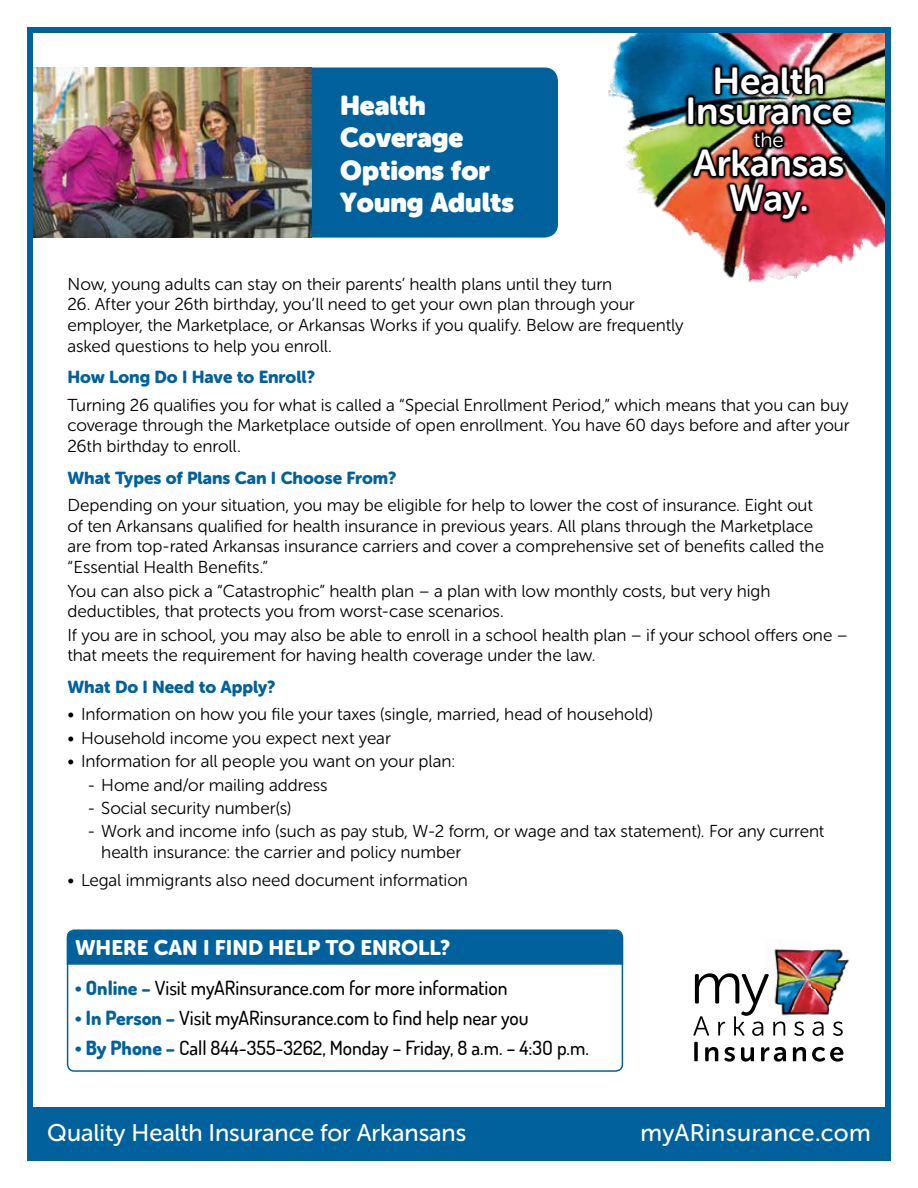
<style>
.page{position:relative;width:918px;height:1188px;background:#fff}
.page>*{position:absolute;margin:0;border:0;box-sizing:border-box;transform-origin:0 0}
.t1{font:37.35px/30.2px "Museo Sans Rounded 700";letter-spacing:-.005em;color:#fff;text-align:center}
.t2{font:27px/32.4px "Museo Sans W01 Rounded 1000";color:#fff}
.t3{font:24px "Museo Sans Rounded 500";color:#fff}
.t4{font:24px "Museo Sans Rounded 500";letter-spacing:.02em;color:#fff}
.t5{font:21px "Museo Sans Rounded 900";letter-spacing:.005em;color:#fff}
.t6{font:20.7px "Museo Sans Rounded 300";color:#fff}
.t7{font:500 19.5px "Dosis";color:#000}
.t8{font:17.25px/20.7px "Museo Sans Rounded 300";letter-spacing:-.005em;color:#000}
.t9{font:17.25px "Museo Sans Rounded 900";letter-spacing:-.005em;color:#01619c}
.s1{font-weight:800;color:#01619c}
</style>
<div class="page">
<img style="left:34px;top:68px;width:278px;height:170px">
<div style="left:312px;top:68px;width:246px;height:170px;background:#01619c"></div>
<div style="left:66px;top:930px;width:558px;height:35px;background:#01619c"></div>
<div style="left:67px;top:929px;width:556px;height:143px;border:2px solid #01619c;border-radius:7px"></div>
<img style="left:766px;top:939px;width:84px;height:77px">
<svg style="left:694px;top:1042px;width:4px;height:19px"></svg>
<svg style="left:705px;top:1047px;width:13px;height:14px"></svg>
<svg style="left:724px;top:1047px;width:11px;height:15px"></svg>
<svg style="left:741px;top:1047px;width:13px;height:15px"></svg>
<svg style="left:761px;top:1047px;width:25px;height:15px"></svg>
<svg style="left:793px;top:1047px;width:13px;height:14px"></svg>
<svg style="left:812px;top:1047px;width:31px;height:15px"></svg>
<svg style="left:693px;top:973px;width:92px;height:63px"></svg>
<svg style="left:794px;top:1021px;width:10px;height:15px"></svg>
<svg style="left:813px;top:1021px;width:11px;height:15px"></svg>
<svg style="left:833px;top:1021px;width:10px;height:15px"></svg>
<div style="left:27px;top:1107px;width:864px;height:54px;background:#01619c"></div>
<img style="left:608px;top:34px;width:276px;height:249px">
<div style="left:27px;top:27px;width:864px;height:1134px;border:6px solid #01619c"></div>
<svg style="left:684px;top:63px;width:171px;height:161px;background:#8f7060"></svg>
<div style="left:687px;top:96px;width:8px;height:29px;border:3px solid #000;border-radius:2px"></div>
<img style="left:690px;top:64px;width:164px;height:158px">
<div style="left:801px;top:205px;width:7px;height:8px;border:3px solid #000;border-radius:2px"></div>
<h2 class="t2" style="left:340px;top:89px;width:175px">Health<br>Coverage<br>Options for<br>Young Adults</h2>
<h1 class="t1" style="left:686px;top:66px;width:168px">Health<br>Insurance</h1>
<p class="t6" style="left:754px;top:128px;width:31px">the</p>
<h1 class="t1" style="left:693px;top:145px;width:153px;line-height:35.4px">Arkansas<br>Way.</h1>
<p class="t8" style="left:68px;top:274px;width:546px">Now, young adults can stay on their parents’ health plans until they turn</p>
<p class="t8" style="left:68px;top:294px;width:618px">26. After your 26th birthday, you’ll need to get your own plan through your employer, the Marketplace, or Arkansas Works if you qualify. Below are frequently asked questions to help you enroll.</p>
<p class="t9" style="left:68px;top:367px;width:249px">How Long Do I Have to Enroll?</p>
<p class="t8" style="left:68px;top:395px;width:784px;text-align:justify">Turning 26 qualifies you for what is called a “Special Enrollment Period,” which means that you can buy coverage through the Marketplace outside of open enrollment. You have 60 days before and after your 26th birthday to enroll.</p>
<p class="t9" style="left:68px;top:468px;width:330px">What Types of Plans Can I Choose From?</p>
<p class="t8" style="left:68px;top:495px;width:758px">Depending on your situation, you may be eligible for help to lower the cost of insurance. Eight out of ten Arkansans qualified for health insurance in previous years. All plans through the Marketplace are from top-rated Arkansas insurance carriers and cover a comprehensive set of benefits called the “Essential Health Benefits.”</p>
<p class="t8" style="left:68px;top:580px;width:705px">You can also pick a “Catastrophic” health plan – a plan with low monthly costs, but very high deductibles, that protects you from worst-case scenarios.</p>
<p class="t8" style="left:68px;top:625px;width:782px">If you are in school, you may also be able to enroll in a school health plan – if your school offers one – that meets the requirement for having health coverage under the law.</p>
<p class="t9" style="left:68px;top:677px;width:210px">What Do I Need to Apply?</p>
<p class="t8" style="left:68px;top:704px;width:587px">• Information on how you file your taxes (single, married, head of household)</p>
<p class="t8" style="left:68px;top:728px;width:325px">• Household income you expect next year</p>
<p class="t8" style="left:68px;top:751px;width:389px">• Information for all people you want on your plan:</p>
<p class="t8" style="left:88px;top:774px;width:241px">- Home and/or mailing address</p>
<p class="t8" style="left:88px;top:798px;width:205px">- Social security number(s)</p>
<p class="t8" style="left:101px;top:821px;width:725px;text-indent:-14px">- Work and income info (such as pay stub, W-2 form, or wage and tax statement). For any current health insurance: the carrier and policy number</p>
<p class="t8" style="left:68px;top:869px;width:402px">• Legal immigrants also need document information</p>
<p class="t5" style="left:75px;top:936px;width:377px">WHERE CAN I FIND HELP TO ENROLL?</p>
<p class="t7" style="left:75px;top:975px;width:434px"><span class="s1">• Online –</span> Visit myARinsurance.com for more information</p>
<p class="t7" style="left:75px;top:1005px;width:455px"><span class="s1">• In Person –</span> Visit myARinsurance.com to find help near you</p>
<p class="t7" style="left:75px;top:1035px;width:515px"><span class="s1">• By Phone –</span> Call 844-355-3262, Monday – Friday, 8 a.m. – 4:3O p.m.</p>
<h3 class="t3" style="left:47px;top:1120px;width:421px">Quality Health Insurance for Arkansans</h3>
<h3 class="t4" style="left:641px;top:1120px;width:232px">myARinsurance.com</h3>
</div>
